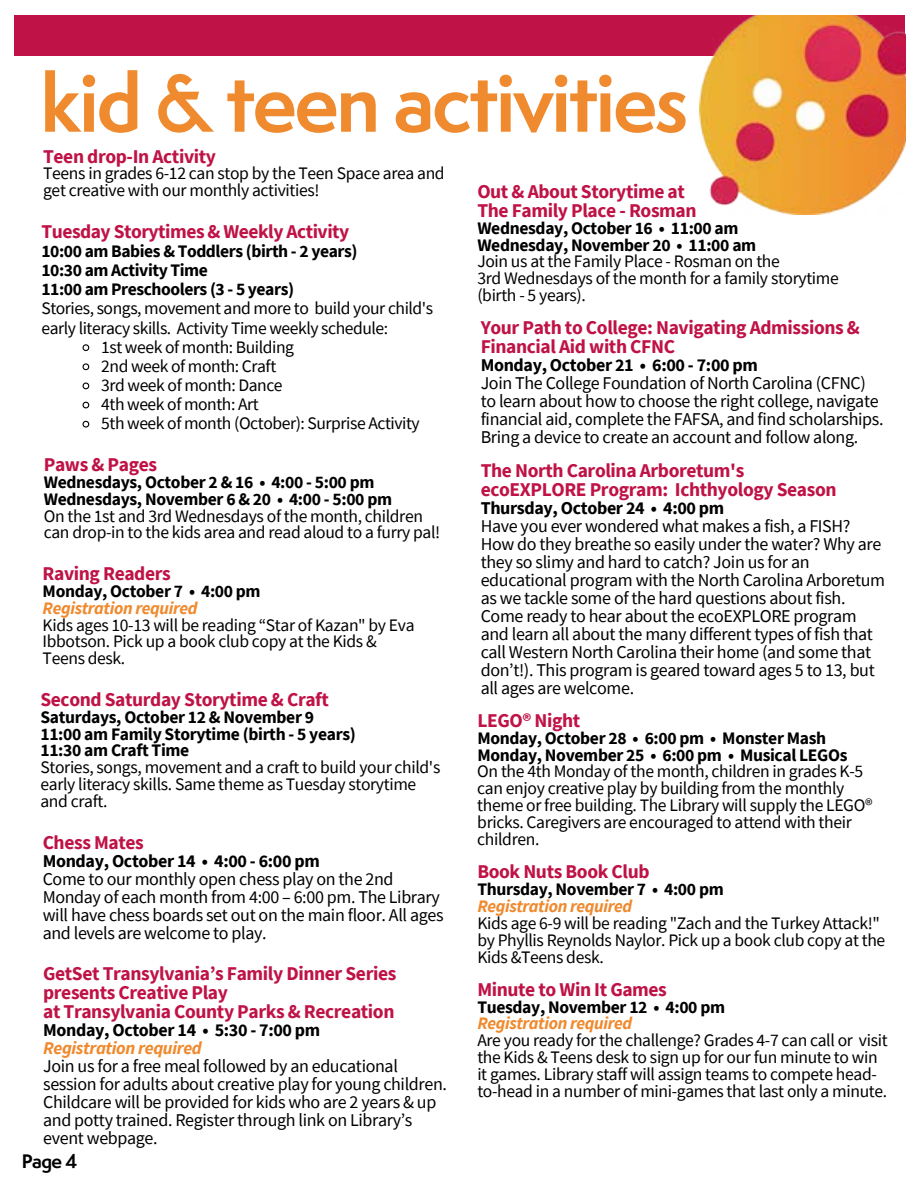
<style>
.page{position:relative;width:918px;height:1188px;background:#fff}
.page>*{position:absolute;margin:0;border:0;box-sizing:border-box;transform-origin:0 0}
.t1{font:700 75px "Semplicita Pro";letter-spacing:-.03em;color:#ef8a2f}
.t2{font:700 19.5px/19.2px "Source Sans Pro";letter-spacing:-.02em;color:#bf1246}
.t3{font:18px/18px "Source Sans Pro";letter-spacing:-.02em;color:#000}
.t4{font:700 18px "Source Sans Pro";letter-spacing:-.02em;color:#000}
.t5{font:italic 700 18px "Source Sans Pro";letter-spacing:-.02em;color:#ef8a2f}
.t6{font:700 18px "Semplicita Pro";color:#000}
.t7{font:17.55px/16.8px "Source Sans Pro";letter-spacing:-.02em;color:#000}
.t8{font:700 17.55px/16.8px "Source Sans Pro";letter-spacing:-.02em;color:#000}
.t9{font:italic 700 17.55px "Source Sans Pro";letter-spacing:-.02em;color:#ef8a2f}
</style>
<div class="page">
<div style="left:14px;top:15px;width:891px;height:40px;background:#bf1246"></div>
<img style="left:699px;top:15px;width:206px;height:199px">
<svg style="left:82px;top:344px;width:8px;height:7px"></svg>
<svg style="left:82px;top:363px;width:8px;height:8px"></svg>
<svg style="left:82px;top:382px;width:8px;height:8px"></svg>
<svg style="left:82px;top:401px;width:8px;height:8px"></svg>
<svg style="left:82px;top:420px;width:8px;height:8px"></svg>
<h1 class="t1" style="left:40px;top:47px;width:649px">kid &amp; teen activities</h1>
<p class="t2" style="left:43px;top:146px;width:174px">Teen drop-In Activity</p>
<p class="t7" style="left:43px;top:165px;width:403px">Teens in grades 6-12 can stop by the Teen Space area and get creative with our monthly activities!</p>
<p class="t2" style="left:41px;top:222px;width:309px">Tuesday Storytimes &amp; Weekly Activity</p>
<p class="t8" style="left:41px;top:242px;width:318px;line-height:19px">10:00 am Babies &amp; Toddlers (birth - 2 years)<br>10:30 am Activity Time<br>11:00 am Preschoolers (3 - 5 years)</p>
<p class="t7" style="left:41px;top:300px;width:393px">Stories, songs, movement and more to build your child's</p>
<p class="t7" style="left:41px;top:319px;width:348px">early literacy skills. Activity Time weekly schedule:</p>
<p class="t7" style="left:101px;top:338px;width:194px">1st week of month: Building</p>
<p class="t7" style="left:101px;top:358px;width:177px">2nd week of month: Craft</p>
<p class="t7" style="left:101px;top:377px;width:183px">3rd week of month: Dance</p>
<p class="t7" style="left:101px;top:396px;width:159px">4th week of month: Art</p>
<p class="t7" style="left:101px;top:415px;width:320px">5th week of month (October): Surprise Activity</p>
<p class="t2" style="left:44px;top:455px;width:115px">Paws &amp; Pages</p>
<p class="t8" style="left:44px;top:473px;width:350px">Wednesdays, October 2 &amp; 16 • 4:00 - 5:00 pm<br>Wednesdays, November 6 &amp; 20 • 4:00 - 5:00 pm</p>
<p class="t7" style="left:44px;top:507px;width:398px">On the 1st and 3rd Wednesdays of the month, children can drop-in to the kids area and read aloud to a furry pal!</p>
<p class="t2" style="left:43px;top:564px;width:130px">Raving Readers</p>
<p class="t8" style="left:43px;top:582px;width:220px">Monday, October 7 • 4:00 pm</p>
<p class="t9" style="left:43px;top:596px;width:156px">Registration required</p>
<p class="t7" style="left:43px;top:616px;width:373px">Kids ages 10-13 will be reading “Star of Kazan" by Eva<br>Ibbotson. Pick up a book club copy at the Kids &amp;<br>Teens desk.</p>
<p class="t2" style="left:40px;top:689px;width:290px">Second Saturday Storytime &amp; Craft</p>
<p class="t8" style="left:40px;top:708px;width:317px">Saturdays, October 12 &amp; November 9<br>11:00 am Family Storytime (birth - 5 years)<br>11:30 am Craft Time</p>
<p class="t7" style="left:40px;top:759px;width:401px">Stories, songs, movement and a craft to build your child's early literacy skills. Same theme as Tuesday storytime and craft.</p>
<p class="t2" style="left:43px;top:832px;width:103px">Chess Mates</p>
<p class="t4" style="left:43px;top:848px;width:279px">Monday, October 14 • 4:00 - 6:00 pm</p>
<p class="t3" style="left:43px;top:870px;width:402px">Come to our monthly open chess play on the 2nd Monday of each month from 4:00 – 6:00 pm. The Library will have chess boards set out on the main floor. All ages and levels are welcome to play.</p>
<p class="t2" style="left:43px;top:964px;width:355px">GetSet Transylvania’s Family Dinner Series presents Creative Play<br>at Transylvania County Parks &amp; Recreation</p>
<p class="t4" style="left:43px;top:1018px;width:279px">Monday, October 14 • 5:30 - 7:00 pm</p>
<p class="t5" style="left:43px;top:1036px;width:160px">Registration required</p>
<p class="t3" style="left:43px;top:1057px;width:405px">Join us for a free meal followed by an educational session for adults about creative play for young children.<br>Childcare will be provided for kids who are 2 years &amp; up and potty trained. Register through link on Library’s event webpage.</p>
<p class="t6" style="left:22px;top:1147px;width:57px">Page 4</p>
<p class="t2" style="left:477px;top:181px;width:221px">Out &amp; About Storytime at<br>The Family Place - Rosman</p>
<p class="t8" style="left:477px;top:219px;width:280px">Wednesday, October 16 • 11:00 am<br>Wednesday, November 20 • 11:00 am</p>
<p class="t7" style="left:477px;top:253px;width:363px">Join us at the Family Place - Rosman on the<br>3rd Wednesdays of the month for a family storytime (birth - 5 years).</p>
<p class="t2" style="left:481px;top:318px;width:381px">Your Path to College: Navigating Admissions &amp;<br>Financial Aid with CFNC</p>
<p class="t4" style="left:481px;top:353px;width:279px">Monday, October 21 • 6:00 - 7:00 pm</p>
<p class="t3" style="left:481px;top:374px;width:404px">Join The College Foundation of North Carolina (CFNC) to learn about how to choose the right college, navigate financial aid, complete the FAFSA, and find scholarships.<br>Bring a device to create an account and follow along.</p>
<p class="t2" style="left:481px;top:460px;width:357px">The North Carolina Arboretum's ecoEXPLORE Program: Ichthyology Season</p>
<p class="t4" style="left:481px;top:496px;width:245px">Thursday, October 24 • 4:00 pm</p>
<p class="t3" style="left:481px;top:517px;width:406px">Have you ever wondered what makes a fish, a FISH?<br>How do they breathe so easily under the water? Why are they so slimy and hard to catch? Join us for an educational program with the North Carolina Arboretum as we tackle some of the hard questions about fish.<br>Come ready to hear about the ecoEXPLORE program and learn all about the many different types of fish that call Western North Carolina their home (and some that don’t!). This program is geared toward ages 5 to 13, but all ages are welcome.</p>
<p class="t2" style="left:477px;top:711px;width:104px">LEGO® Night</p>
<p class="t8" style="left:477px;top:729px;width:372px">Monday, October 28 • 6:00 pm • Monster Mash<br>Monday, November 25 • 6:00 pm • Musical LEGOs</p>
<p class="t7" style="left:477px;top:763px;width:397px">On the 4th Monday of the month, children in grades K-5 can enjoy creative play by building from the monthly theme or free building. The Library will supply the LEGO® bricks. Caregivers are encouraged to attend with their children.</p>
<p class="t2" style="left:477px;top:862px;width:174px">Book Nuts Book Club</p>
<p class="t8" style="left:477px;top:881px;width:248px">Thursday, November 7 • 4:00 pm</p>
<p class="t9" style="left:477px;top:894px;width:156px">Registration required</p>
<p class="t7" style="left:477px;top:914px;width:410px">Kids age 6-9 will be reading "Zach and the Turkey Attack!" by Phyllis Reynolds Naylor. Pick up a book club copy at the<br>Kids &amp;Teens desk.</p>
<p class="t2" style="left:477px;top:979px;width:191px">Minute to Win It Games</p>
<p class="t8" style="left:477px;top:998px;width:249px">Tuesday, November 12 • 4:00 pm</p>
<p class="t9" style="left:477px;top:1012px;width:156px">Registration required</p>
<p class="t7" style="left:477px;top:1032px;width:412px">Are you ready for the challenge? Grades 4-7 can call or visit the Kids &amp; Teens desk to sign up for our fun minute to win it games. Library staff will assign teams to compete head&shy;to-head in a number of mini-games that last only a minute.</p>
</div>
